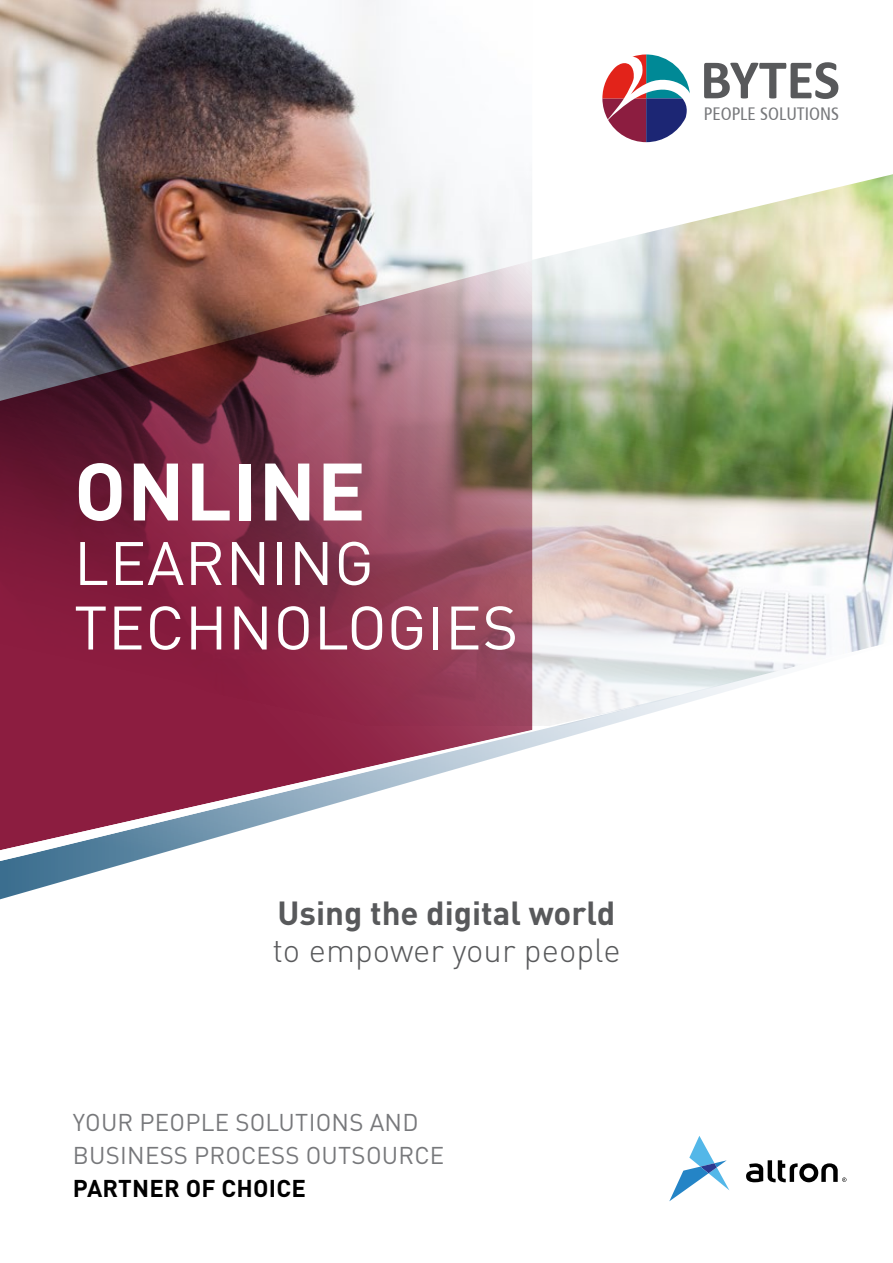
<style>
.page{position:relative;width:893px;height:1263px;background:#fff}
.page>*{position:absolute;margin:0;border:0;box-sizing:border-box;transform-origin:0 0}
.t1{font:700 79.95px "DIN Pro";letter-spacing:.01em;color:#fff}
.t2{font:60.3px/64.5px "DIN Pro";letter-spacing:.01em;color:#fff}
.t3{font:700 33px "DIN Pro";color:#58595b}
.t4{font:300 33px "DIN Pro";color:#58595b}
.t5{font:24px/33px "DIN Pro";letter-spacing:.01em;color:#77787b}
.t6{font:700 24px "DIN Pro";letter-spacing:.01em;color:#000}
.t7{font:condensed 17.85px "Frutiger 57";color:#77787b}
</style>
<div class="page">
<img style="left:0;top:0;width:893px;height:635px">
<img style="left:0;top:261px;width:532px;height:374px">
<svg style="left:704px;top:62px;width:134px;height:37px"></svg>
<svg style="left:602px;top:54px;width:88px;height:88px"></svg>
<svg style="left:746px;top:1160px;width:100px;height:22px"></svg>
<svg style="left:669px;top:1136px;width:60px;height:65px"></svg>
<svg style="left:0;top:635px;width:885px;height:264px"></svg>
<svg style="left:0;top:704px;width:648px;height:157px"></svg>
<p class="t7" style="left:704px;top:103px;width:137px">PEOPLE SOLUTIONS</p>
<h1 class="t1" style="left:74px;top:425px;width:293px">ONLINE</h1>
<h2 class="t2" style="left:74px;top:525px;width:446px">LEARNING<br>TECHNOLOGIES</h2>
<h3 class="t3" style="left:277px;top:885px;width:339px">Using the digital world</h3>
<h3 class="t4" style="left:272px;top:925px;width:350px">to empower your people</h3>
<p class="t5" style="left:73px;top:1103px;width:373px">YOUR PEOPLE SOLUTIONS AND<br>BUSINESS PROCESS OUTSOURCE</p>
<p class="t6" style="left:73px;top:1168px;width:235px">PARTNER OF CHOICE</p>
</div>
